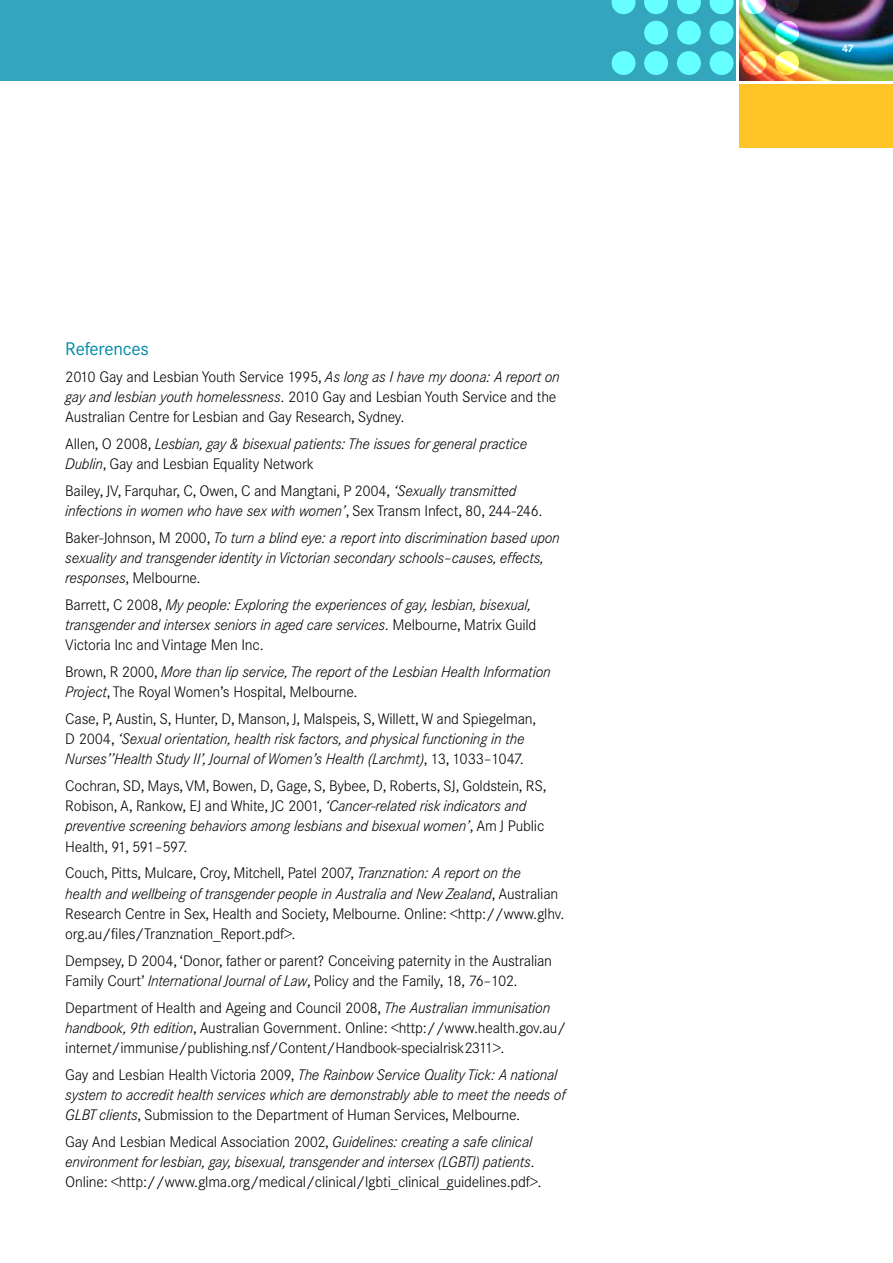
<style>
.page{position:relative;width:893px;height:1263px;background:#fff}
.page>*{position:absolute;margin:0;border:0;box-sizing:border-box;transform-origin:0 0}
.t1{font:18px "Corporate SBQ";letter-spacing:-.015em;color:#008ba7}
.t2{font:300 15px/20.2px "Corporate SBQ";letter-spacing:-.015em;color:#000}
.t3{font:italic 300 15px/20.2px "Corporate SBQ";letter-spacing:-.015em;color:#000}
.t4{font:700 10.5px "Corporate SBQ";color:#fff}
.s1{font-style:italic}
.s2{font-style:normal}
</style>
<div class="page">
<img style="left:739px;top:0;width:154px;height:81px">
<div style="left:0;top:0;width:736px;height:81px;background:#33a5bc"></div>
<div style="left:739px;top:85px;width:154px;height:63px;background:#ffc425"></div>
<svg style="left:612px;top:0;width:23px;height:14px"></svg>
<div style="left:612px;top:51px;width:23px;height:24px;background:#6ff;border-radius:50%"></div>
<svg style="left:644px;top:0;width:24px;height:14px"></svg>
<div style="left:644px;top:21px;width:24px;height:24px;background:#6ff;border-radius:50%"></div>
<div style="left:644px;top:51px;width:24px;height:24px;background:#6ff;border-radius:50%"></div>
<svg style="left:677px;top:0;width:24px;height:14px"></svg>
<div style="left:677px;top:21px;width:24px;height:24px;background:#6ff;border-radius:50%"></div>
<div style="left:677px;top:51px;width:24px;height:24px;background:#6ff;border-radius:50%"></div>
<svg style="left:710px;top:0;width:23px;height:14px"></svg>
<div style="left:710px;top:21px;width:23px;height:24px;background:#6ff;border-radius:50%"></div>
<div style="left:710px;top:51px;width:23px;height:24px;background:#6ff;border-radius:50%"></div>
<svg style="left:742px;top:0;width:24px;height:14px"></svg>
<svg style="left:742px;top:51px;width:24px;height:24px"></svg>
<svg style="left:775px;top:0;width:24px;height:14px"></svg>
<svg style="left:775px;top:21px;width:24px;height:24px"></svg>
<svg style="left:775px;top:51px;width:24px;height:24px"></svg>
<p class="t1" style="left:65px;top:338px;width:85px">References</p>
<p class="t2" style="left:65px;top:366px;width:496px">2010 Gay and Lesbian Youth Service 1995, <span class="s1">As long as I have my doona: A report on gay and lesbian youth homelessness</span>. 2010 Gay and Lesbian Youth Service and the<br>Australian Centre for Lesbian and Gay Research, Sydney.</p>
<p class="t3" style="left:65px;top:433px;width:464px"><span class="s2">Allen, O 2008,</span> Lesbian, gay &amp; bisexual patients: The issues for general practice<br>Dublin<span class="s2">, Gay and Lesbian Equality Network</span></p>
<p class="t2" style="left:65px;top:480px;width:479px">Bailey, JV, Farquhar, C, Owen, C and Mangtani, P 2004, <span class="s1">‘Sexually transmitted infections in women who have sex with women’</span>, Sex Transm Infect, 80, 244-246.</p>
<p class="t3" style="left:65px;top:527px;width:496px"><span class="s2">Baker-Johnson, M 2000,</span> To turn a blind eye: a report into discrimination based upon sexuality and transgender identity in Victorian secondary schools–causes, effects, responses<span class="s2">, Melbourne.</span></p>
<p class="t3" style="left:65px;top:594px;width:473px"><span class="s2">Barrett, C 2008,</span> My people: Exploring the experiences of gay, lesbian, bisexual, transgender and intersex seniors in aged care services<span class="s2">. Melbourne, Matrix Guild<br>Victoria Inc and Vintage Men Inc.</span></p>
<p class="t3" style="left:65px;top:661px;width:487px"><span class="s2">Brown, R 2000,</span> More than lip service, The report of the Lesbian Health Information<br>Project<span class="s2">, The Royal Women’s Hospital, Melbourne.</span></p>
<p class="t3" style="left:65px;top:708px;width:472px"><span class="s2">Case, P, Austin, S, Hunter, D, Manson, J, Malspeis, S, Willett, W and Spiegelman,<br>D 2004,</span> ‘Sexual orientation, health risk factors, and physical functioning in the<br>Nurses’’Health Study II’, Journal of Women’s Health (Larchmt)<span class="s2">, 13, 1033–1047.</span></p>
<p class="t2" style="left:65px;top:776px;width:483px">Cochran, SD, Mays, VM, Bowen, D, Gage, S, Bybee, D, Roberts, SJ, Goldstein, RS, Robison, A, Rankow, EJ and White, JC 2001, <span class="s1">‘Cancer-related risk indicators and preventive screening behaviors among lesbians and bisexual women’</span>, Am J Public Health, 91, 591–597.</p>
<p class="t2" style="left:65px;top:863px;width:501px">Couch, Pitts, Mulcare, Croy, Mitchell, Patel 2007, <span class="s1">Tranznation: A report on the<br>health and wellbeing of transgender people in Australia and New Zealand</span>, Australian Research Centre in Sex, Health and Society, Melbourne. Online: &lt;http://www.glhv. org.au/files/Tranznation_Report.pdf&gt;.</p>
<p class="t2" style="left:65px;top:950px;width:488px">Dempsey, D 2004, ‘Donor, father or parent? Conceiving paternity in the Australian<br>Family Court’ <span class="s1">International Journal of Law</span>, Policy and the Family, 18, 76–102.</p>
<p class="t2" style="left:65px;top:997px;width:503px">Department of Health and Ageing and Council 2008, <span class="s1">The Australian immunisation handbook, 9th edition</span>, Australian Government. Online: &lt;http://www.health.gov.au/ internet/immunise/publishing.nsf/Content/Handbook-specialrisk2311&gt;.</p>
<p class="t3" style="left:65px;top:1064px;width:502px"><span class="s2">Gay and Lesbian Health Victoria 2009,</span> The Rainbow Service Quality Tick: A national system to accredit health services which are demonstrably able to meet the needs of<br>GLBT clients<span class="s2">, Submission to the Department of Human Services, Melbourne.</span></p>
<p class="t2" style="left:65px;top:1131px;width:478px">Gay And Lesbian Medical Association 2002, <span class="s1">Guidelines: creating a safe clinical environment for lesbian, gay, bisexual, transgender and intersex (LGBTI) patients</span>.<br>Online: &lt;http://www.glma.org/medical/clinical/lgbti_clinical_guidelines.pdf&gt;.</p>
<p class="t4" style="left:842px;top:42px;width:13px">47</p>
</div>
